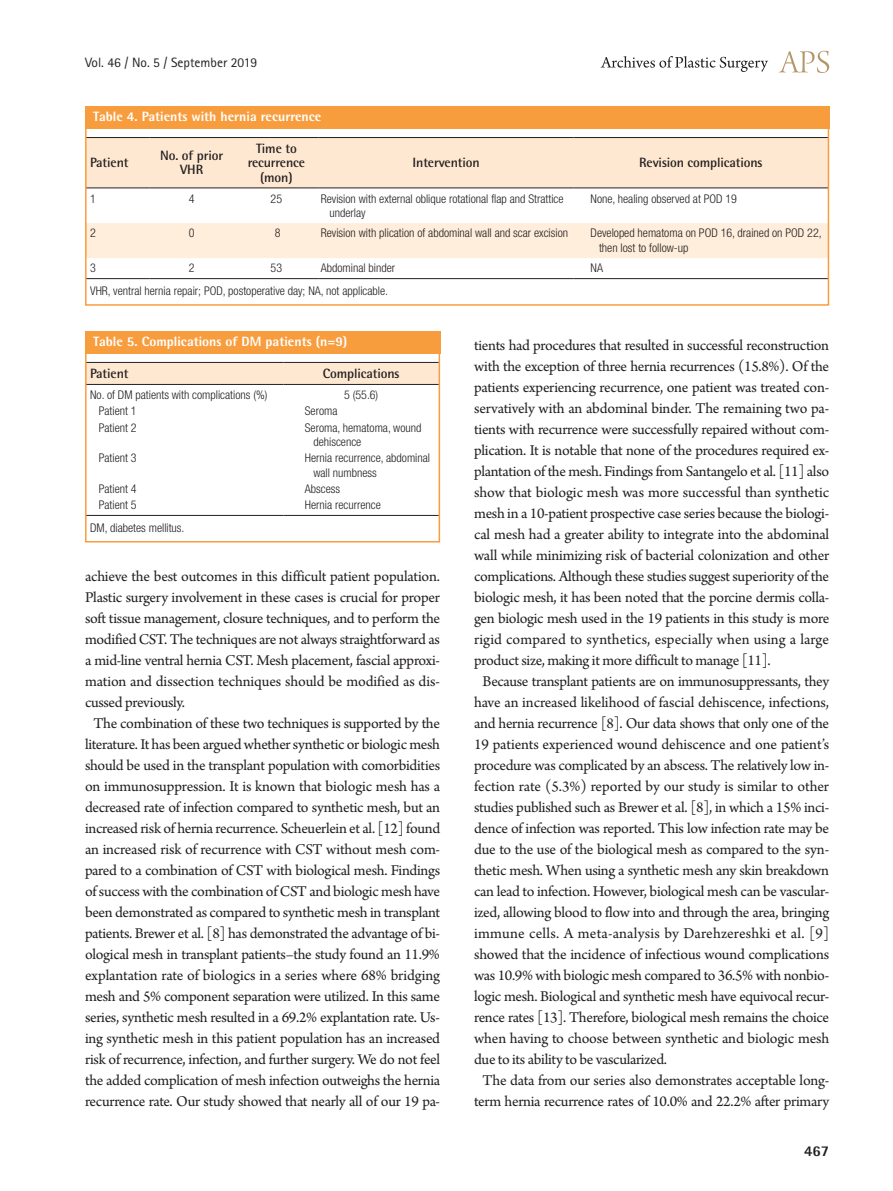
<style>
.page{position:relative;width:893px;height:1191px;background:#fff}
.page>*{position:absolute;margin:0;border:0;box-sizing:border-box;transform-origin:0 0}
.본문{font:15.75px/21px "Arno Pro";letter-spacing:-.02em;color:#231f20;text-align:center}
.본문_0{font:15.75px/21px "Arno Pro";letter-spacing:-.005em;color:#231f20;text-align:justify}
.t1{font:800 15px "Rotis Semi Sans Std";color:#231f20}
.표열제목{font:700 13.5px/14.2px "Rotis Semi Sans Std";letter-spacing:-.01em;color:#231f20;text-align:center}
.표그림제목{font:800 13.5px "Rotis Semi Sans Std";color:#fff}
.t2{font:13.5px "Rotis Sans Serif Std";color:#231f20}
.표본문{font:300 condensed 12px/14.4px "Helvetica Neue LT Std";color:#231f20}
</style>
<div class="page">
<svg style="left:779px;top:51px;width:50px;height:22px"></svg>
<svg style="left:601px;top:56px;width:167px;height:16px"></svg>
<div style="left:88px;top:138px;width:738px;height:49px;background:#fee8d1"></div>
<svg style="left:88px;top:188px;width:738px;height:1px"></svg>
<div style="left:88px;top:223px;width:738px;height:35px;background:#feeedb"></div>
<hr style="left:86px;top:278px;width:63px;height:1px;background:#231f20">
<hr style="left:149px;top:278px;width:85px;height:1px;background:#231f20">
<hr style="left:234px;top:278px;width:85px;height:1px;background:#231f20">
<hr style="left:319px;top:278px;width:255px;height:1px;background:#231f20">
<hr style="left:574px;top:278px;width:254px;height:1px;background:#231f20">
<hr style="left:86px;top:137px;width:63px;height:1px;background:#231f20">
<hr style="left:149px;top:137px;width:85px;height:1px;background:#231f20">
<hr style="left:234px;top:137px;width:85px;height:1px;background:#231f20">
<hr style="left:319px;top:137px;width:255px;height:1px;background:#231f20">
<hr style="left:574px;top:137px;width:254px;height:1px;background:#231f20">
<hr style="left:86px;top:187px;width:63px;height:1px;background:#231f20">
<hr style="left:149px;top:187px;width:85px;height:1px;background:#231f20">
<hr style="left:234px;top:187px;width:85px;height:1px;background:#231f20">
<hr style="left:319px;top:187px;width:255px;height:1px;background:#231f20">
<hr style="left:574px;top:187px;width:254px;height:1px;background:#231f20">
<div style="left:85px;top:106px;width:744px;height:23px;background:#f89d3d"></div>
<div style="left:85px;top:106px;width:744px;height:200px;border:2px solid #f89d3d"></div>
<div style="left:88px;top:363px;width:349px;height:21px;background:#fee8d1"></div>
<hr style="left:86px;top:362px;width:198px;height:1px;background:#231f20">
<hr style="left:284px;top:362px;width:155px;height:1px;background:#231f20">
<hr style="left:86px;top:384px;width:198px;height:1px;background:#231f20">
<hr style="left:284px;top:384px;width:155px;height:1px;background:#231f20">
<hr style="left:86px;top:515px;width:198px;height:1px;background:#231f20">
<hr style="left:284px;top:515px;width:155px;height:1px;background:#231f20">
<div style="left:85px;top:331px;width:355px;height:22px;background:#f89d3d"></div>
<div style="left:85px;top:331px;width:355px;height:211px;border:2px solid #f89d3d"></div>
<p class="t2" style="left:85px;top:54px;width:174px">Vol. 46 / No. 5 / September 2019</p>
<p class="표그림제목" style="left:93px;top:108px;width:230px">Table 4. Patients with hernia recurrence</p>
<p class="표열제목" style="left:90px;top:155px;width:40px">Patient</p>
<p class="표열제목" style="left:160px;top:148px;width:64px">No. of prior<br>VHR</p>
<p class="표열제목" style="left:248px;top:141px;width:59px">Time to recurrence (mon)</p>
<p class="표열제목" style="left:413px;top:155px;width:69px">Intervention</p>
<p class="표열제목" style="left:639px;top:155px;width:125px">Revision complications</p>
<p class="표본문" style="left:90px;top:191px;width:7px">1</p>
<p class="표본문" style="left:189px;top:191px;width:7px">4</p>
<p class="표본문" style="left:271px;top:191px;width:13px">25</p>
<p class="표본문" style="left:329px;top:191px;width:236px;text-indent:-9px">Revision with external oblique rotational flap and Strattice underlay</p>
<p class="표본문" style="left:591px;top:191px;width:148px">None, healing observed at POD 19</p>
<p class="표본문" style="left:90px;top:226px;width:7px">2</p>
<p class="표본문" style="left:189px;top:226px;width:7px">0</p>
<p class="표본문" style="left:275px;top:226px;width:7px">8</p>
<p class="표본문" style="left:321px;top:226px;width:249px">Revision with plication of abdominal wall and scar excision</p>
<p class="표본문" style="left:599px;top:226px;width:224px;text-indent:-9px">Developed hematoma on POD 16, drained on POD 22, then lost to follow-up</p>
<p class="표본문" style="left:90px;top:261px;width:7px">3</p>
<p class="표본문" style="left:189px;top:261px;width:7px">2</p>
<p class="표본문" style="left:271px;top:261px;width:13px">53</p>
<p class="표본문" style="left:321px;top:261px;width:76px">Abdominal binder</p>
<p class="표본문" style="left:591px;top:261px;width:14px">NA</p>
<p class="표본문" style="left:90px;top:284px;width:299px">VHR, ventral hernia repair; POD, postoperative day; NA, not applicable.</p>
<p class="표그림제목" style="left:93px;top:333px;width:256px">Table 5. Complications of DM patients (n=9)</p>
<p class="표열제목" style="left:90px;top:366px;width:40px">Patient</p>
<p class="표열제목" style="left:323px;top:366px;width:78px">Complications</p>
<p class="표본문" style="left:90px;top:387px;width:179px">No. of DM patients with complications (%)</p>
<p class="표본문" style="left:344px;top:387px;width:36px">5 (55.6)</p>
<p class="표본문" style="left:99px;top:404px;width:39px">Patient 1</p>
<p class="표본문" style="left:305px;top:404px;width:34px">Seroma</p>
<p class="표본문" style="left:99px;top:420px;width:39px">Patient 2</p>
<p class="표본문" style="left:313px;top:420px;width:110px;text-indent:-9px">Seroma, hematoma, wound dehiscence</p>
<p class="표본문" style="left:99px;top:451px;width:39px">Patient 3</p>
<p class="표본문" style="left:313px;top:451px;width:118px;text-indent:-9px">Hernia recurrence, abdominal wall numbness</p>
<p class="표본문" style="left:99px;top:481px;width:39px">Patient 4</p>
<p class="표본문" style="left:305px;top:481px;width:37px">Abscess</p>
<p class="표본문" style="left:99px;top:497px;width:39px">Patient 5</p>
<p class="표본문" style="left:305px;top:497px;width:77px">Hernia recurrence</p>
<p class="표본문" style="left:90px;top:520px;width:96px">DM, diabetes mellitus.</p>
<p class="본문_0" style="left:85px;top:567px;width:357px">achieve the best outcomes in this difficult patient population.<br>Plastic surgery involvement in these cases is crucial for proper soft tissue management, closure techniques, and to perform the modified CST. The techniques are not always straightforward as a mid-line ventral hernia CST. Mesh placement, fascial approxi&shy;mation and dissection techniques should be modified as dis&shy;cussed previously.</p>
<p class="본문" style="left:85px;top:714px;width:357px">The combination of these two techniques is supported by the literature. It has been argued whether synthetic or biologic mesh should be used in the transplant population with comorbidities on immunosuppression. It is known that biologic mesh has a decreased rate of infection compared to synthetic mesh, but an increased risk of hernia recurrence. Scheuerlein et al. [12] found an increased risk of recurrence with CST without mesh com&shy;pared to a combination of CST with biological mesh. Findings of success with the combination of CST and biologic mesh have been demonstrated as compared to synthetic mesh in transplant patients. Brewer et al. [8] has demonstrated the advantage of bi&shy;ological mesh in transplant patients–the study found an 11.9% explantation rate of biologics in a series where 68% bridging mesh and 5% component separation were utilized. In this same series, synthetic mesh resulted in a 69.2% explantation rate. Us&shy;ing synthetic mesh in this patient population has an increased risk of recurrence, infection, and further surgery. We do not feel the added complication of mesh infection outweighs the hernia recurrence rate. Our study showed that nearly all of our 19 pa-</p>
<p class="본문" style="left:474px;top:336px;width:357px;text-align:justify">tients had procedures that resulted in successful reconstruction with the exception of three hernia recurrences (15.8%). Of the patients experiencing recurrence, one patient was treated con&shy;servatively with an abdominal binder. The remaining two pa&shy;tients with recurrence were successfully repaired without com&shy;plication. It is notable that none of the procedures required ex&shy;plantation of the mesh. Findings from Santangelo et al. [11] also show that biologic mesh was more successful than synthetic mesh in a 10-patient prospective case series because the biologi&shy;cal mesh had a greater ability to integrate into the abdominal wall while minimizing risk of bacterial colonization and other complications. Although these studies suggest superiority of the biologic mesh, it has been noted that the porcine dermis colla&shy;gen biologic mesh used in the 19 patients in this study is more rigid compared to synthetics, especially when using a large product size, making it more difficult to manage [11].</p>
<p class="본문" style="left:474px;top:672px;width:357px;text-align:justify;text-indent:9px">Because transplant patients are on immunosuppressants, they have an increased likelihood of fascial dehiscence, infections, and hernia recurrence [8]. Our data shows that only one of the 19 patients experienced wound dehiscence and one patient’s procedure was complicated by an abscess. The relatively low in&shy;fection rate (5.3%) reported by our study is similar to other studies published such as Brewer et al. [8], in which a 15% inci&shy;dence of infection was reported. This low infection rate may be due to the use of the biological mesh as compared to the syn&shy;thetic mesh. When using a synthetic mesh any skin breakdown can lead to infection. However, biological mesh can be vascular&shy;ized, allowing blood to flow into and through the area, bringing immune cells. A meta-analysis by Darehzereshki et al. [9] showed that the incidence of infectious wound complications was 10.9% with biologic mesh compared to 36.5% with nonbio&shy;logic mesh. Biological and synthetic mesh have equivocal recur&shy;rence rates [13]. Therefore, biological mesh remains the choice when having to choose between synthetic and biologic mesh due to its ability to be vascularized.</p>
<p class="본문" style="left:474px;top:1071px;width:357px">The data from our series also demonstrates acceptable long&shy;term hernia recurrence rates of 10.0% and 22.2% after primary</p>
<p class="t1" style="left:804px;top:1141px;width:27px">467</p>
</div>
